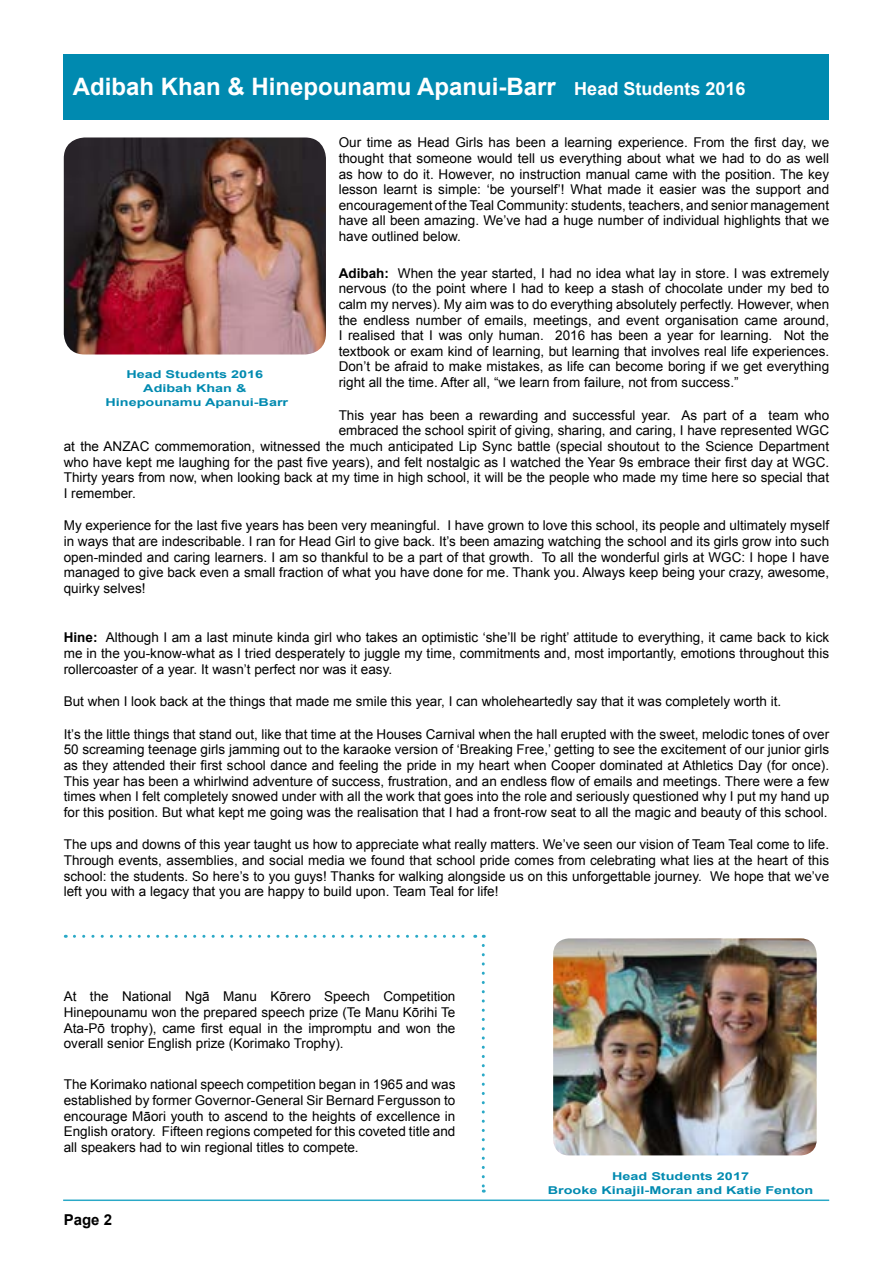
<style>
.page{position:relative;width:893px;height:1263px;background:#fff}
.page>*{position:absolute;margin:0;border:0;box-sizing:border-box;transform-origin:0 0}
.t1{font:700 24px "Arial";color:#fff}
.t2{font:700 15px "Arial";color:#000}
.t3{font:13.5px/15.6px "Arial";color:#000;text-align:justify}
.t4{font:700 10.8px/14.1px "Arial";color:#008ab0;text-align:center;scale:1.33 1}
.s1{font-size:18px}
.s2{font-weight:700}
</style>
<div class="page">
<div style="left:64px;top:54px;width:765px;height:66px;background:#008ab0"></div>
<hr style="left:63px;top:1199px;width:766px;height:2px;background:#2aa9c7">
<svg style="left:74px;top:935px;width:402px;height:3px"></svg>
<img style="left:553px;top:938px;width:264px;height:217px">
<img style="left:64px;top:137px;width:262px;height:217px">
<svg style="left:482px;top:945px;width:3px;height:247px"></svg>
<h1 class="t1" style="left:73px;top:71px;width:674px">Adibah Khan &amp; Hinepounamu Apanui-Barr <span class="s1">Head Students 2016</span></h1>
<p class="t3" style="left:339px;top:135px;width:492px">Our time as Head Girls has been a learning experience. From the first day, we thought that someone would tell us everything about what we had to do as well as how to do it. However, no instruction manual came with the position. The key lesson learnt is simple: ‘be yourself’! What made it easier was the support and encouragement of the Teal Community: students, teachers, and senior management have all been amazing. We’ve had a huge number of individual highlights that we have outlined below.</p>
<p class="t3" style="left:339px;top:265px;width:492px"><span class="s2">Adibah:</span> When the year started, I had no idea what lay in store. I was extremely nervous (to the point where I had to keep a stash of chocolate under my bed to calm my nerves). My aim was to do everything absolutely perfectly. However, when the endless number of emails, meetings, and event organisation came around, I realised that I was only human. 2016 has been a year for learning. Not the textbook or exam kind of learning, but learning that involves real life experiences.<br>Don’t be afraid to make mistakes, as life can become boring if we get everything right all the time. After all, “we learn from failure, not from success.”</p>
<p class="t3" style="left:339px;top:407px;width:492px">This year has been a rewarding and successful year. As part of a team who</p>
<p class="t3" style="left:339px;top:423px;width:492px">embraced the school spirit of giving, sharing, and caring, I have represented WGC</p>
<p class="t3" style="left:64px;top:438px;width:767px">at the ANZAC commemoration, witnessed the much anticipated Lip Sync battle (special shoutout to the Science Department</p>
<p class="t3" style="left:64px;top:454px;width:767px">who have kept me laughing for the past five years), and felt nostalgic as I watched the Year 9s embrace their first day at WGC.</p>
<p class="t3" style="left:64px;top:470px;width:767px">Thirty years from now, when looking back at my time in high school, it will be the people who made my time here so special that</p>
<p class="t3" style="left:64px;top:485px;width:74px">I remember.</p>
<p class="t3" style="left:64px;top:518px;width:767px">My experience for the last five years has been very meaningful. I have grown to love this school, its people and ultimately myself in ways that are indescribable. I ran for Head Girl to give back. It’s been amazing watching the school and its girls grow into such open-minded and caring learners. I am so thankful to be a part of that growth. To all the wonderful girls at WGC: I hope I have managed to give back even a small fraction of what you have done for me. Thank you. Always keep being your crazy, awesome, quirky selves!</p>
<p class="t3" style="left:64px;top:630px;width:767px"><span class="s2">Hine:</span> Although I am a last minute kinda girl who takes an optimistic ‘she’ll be right’ attitude to everything, it came back to kick me in the you-know-what as I tried desperately to juggle my time, commitments and, most importantly, emotions throughout this rollercoaster of a year. It wasn’t perfect nor was it easy.</p>
<p class="t3" style="left:64px;top:694px;width:719px">But when I look back at the things that made me smile this year, I can wholeheartedly say that it was completely worth it.</p>
<p class="t3" style="left:64px;top:726px;width:767px">It’s the little things that stand out, like that time at the Houses Carnival when the hall erupted with the sweet, melodic tones of over 50 screaming teenage girls jamming out to the karaoke version of ‘Breaking Free,’ getting to see the excitement of our junior girls as they attended their first school dance and feeling the pride in my heart when Cooper dominated at Athletics Day (for once).<br>This year has been a whirlwind adventure of success, frustration, and an endless flow of emails and meetings. There were a few times when I felt completely snowed under with all the work that goes into the role and seriously questioned why I put my hand up for this position. But what kept me going was the realisation that I had a front-row seat to all the magic and beauty of this school.</p>
<p class="t3" style="left:64px;top:837px;width:767px">The ups and downs of this year taught us how to appreciate what really matters. We’ve seen our vision of Team Teal come to life.<br>Through events, assemblies, and social media we found that school pride comes from celebrating what lies at the heart of this school: the students. So here’s to you guys! Thanks for walking alongside us on this unforgettable journey. We hope that we’ve left you with a legacy that you are happy to build upon. Team Teal for life!</p>
<p class="t4" style="left:106px;top:367px;width:139px">Head Students 2016<br>Adibah Khan &amp;<br>Hinepounamu Apanui-Barr</p>
<p class="t3" style="left:64px;top:989px;width:393px">At the National Ngā Manu Kōrero Speech Competition Hinepounamu won the prepared speech prize (Te Manu Kōrihi Te Ata-Pō trophy), came first equal in the impromptu and won the overall senior English prize (Korimako Trophy).</p>
<p class="t3" style="left:64px;top:1077px;width:393px">The Korimako national speech competition began in 1965 and was established by former Governor-General Sir Bernard Fergusson to encourage Māori youth to ascend to the heights of excellence in English oratory. Fifteen regions competed for this coveted title and all speakers had to win regional titles to compete.</p>
<p class="t2" style="left:64px;top:1209px;width:50px">Page 2</p>
<p class="t4" style="left:548px;top:1169px;width:201px">Head Students 2017<br>Brooke Kinajil-Moran and Katie Fenton</p>
</div>
